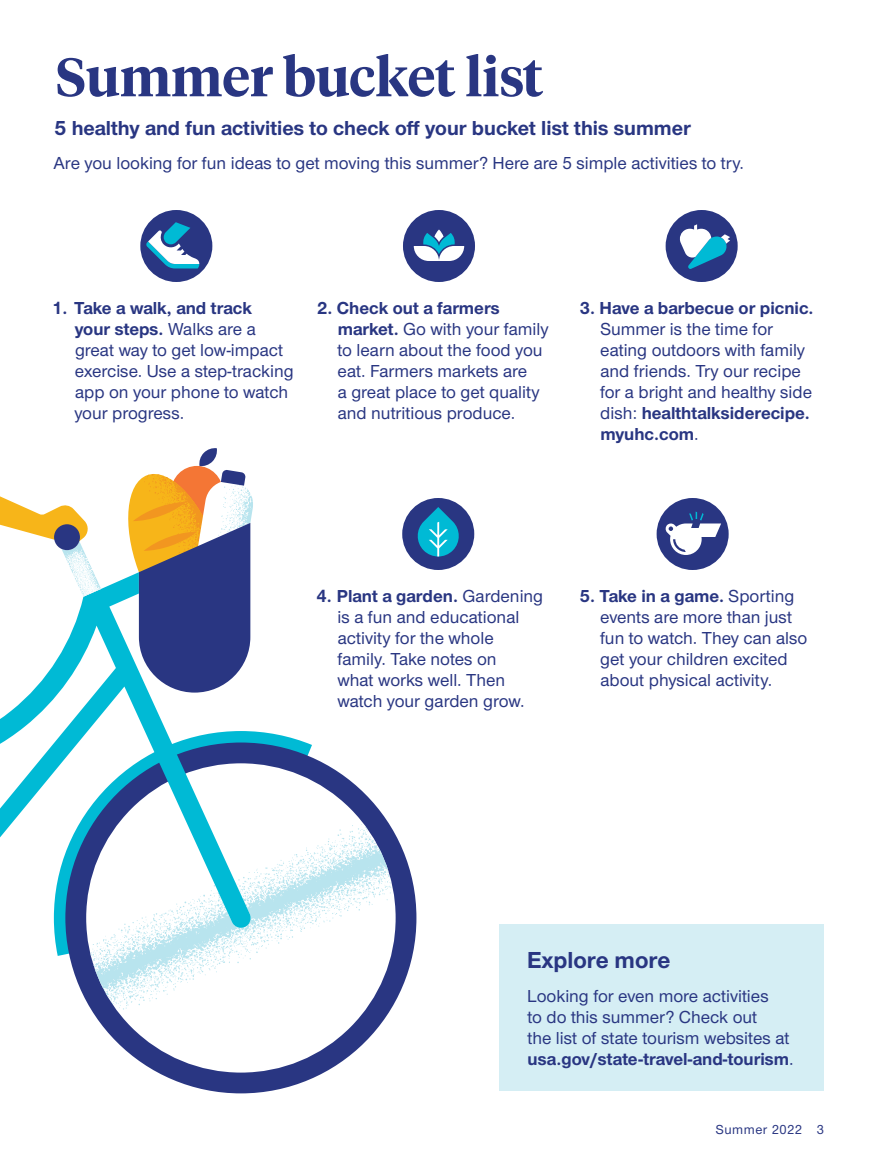
<style>
.page{position:relative;width:878px;height:1161px;background:#fff}
.page>*{position:absolute;margin:0;border:0;box-sizing:border-box;transform-origin:0 0}
.t1{font:600 54px "UHC Serif Headline";color:#293682}
.t2{font:700 24px "UHC Sans";color:#293682}
.t3{font:700 21px "UHC Sans";color:#293682}
.t4{font:500 18px/21px "UHC Sans";color:#293682}
.t5{font:700 18px "UHC Sans";color:#293682}
.t6{font:500 13.5px "UHC Sans";letter-spacing:.04em;color:#293682}
.s1{font-weight:700}
</style>
<div class="page">
<svg style="left:75px;top:743px;width:341px;height:350px"></svg>
<svg style="left:90px;top:824px;width:303px;height:186px"></svg>
<svg style="left:0;top:579px;width:252px;height:397px"></svg>
<svg style="left:122px;top:448px;width:131px;height:245px"></svg>
<svg style="left:0;top:496px;width:101px;height:101px"></svg>
<div style="left:54px;top:524px;width:26px;height:26px;background:#293682;border-radius:50%"></div>
<div style="left:500px;top:924px;width:324px;height:167px;background:#d5eef4"></div>
<div style="left:403px;top:210px;width:72px;height:72px;background:#293682;border-radius:50%"></div>
<svg style="left:414px;top:230px;width:50px;height:31px"></svg>
<div style="left:140px;top:210px;width:72px;height:72px;background:#293682;border-radius:50%"></div>
<svg style="left:146px;top:222px;width:53px;height:46px"></svg>
<div style="left:665px;top:210px;width:72px;height:72px;background:#293682;border-radius:50%"></div>
<svg style="left:679px;top:224px;width:51px;height:45px"></svg>
<div style="left:402px;top:498px;width:72px;height:72px;background:#293682;border-radius:50%"></div>
<svg style="left:417px;top:507px;width:42px;height:49px"></svg>
<div style="left:656px;top:498px;width:72px;height:72px;background:#293682;border-radius:50%"></div>
<svg style="left:665px;top:512px;width:56px;height:43px"></svg>
<h1 class="t1" style="left:56px;top:40px;width:489px">Summer bucket list</h1>
<p class="t3" style="left:54px;top:114px;width:638px">5 healthy and fun activities to check off your bucket list this summer</p>
<p class="t4" style="left:54px;top:152px;width:692px">Are you looking for fun ideas to get moving this summer? Here are 5 simple activities to try.</p>
<p class="t4" style="left:74px;top:296px;width:221px;text-indent:-22px"><span class="s1">1. Take a walk, and track<br>your steps.</span> Walks are a great way to get low-impact exercise. Use a step-tracking app on your phone to watch your progress.</p>
<p class="t4" style="left:337px;top:296px;width:212px;text-indent:-21px"><span class="s1">2. Check out a farmers market.</span> Go with your family to learn about the food you eat. Farmers markets are<br>a great place to get quality and nutritious produce.</p>
<p class="t5" style="left:579px;top:295px;width:235px">3. Have a barbecue or picnic.</p>
<p class="t4" style="left:600px;top:317px;width:213px">Summer is the time for eating outdoors with family and friends. Try our recipe for a bright and healthy side dish: <span class="s1">healthtalksiderecipe. myuhc.com</span>.</p>
<p class="t4" style="left:337px;top:584px;width:207px;text-indent:-21px"><span class="s1">4. Plant a garden.</span> Gardening is a fun and educational activity for the whole family. Take notes on<br>what works well. Then watch your garden grow.</p>
<p class="t4" style="left:600px;top:584px;width:209px;text-indent:-20px"><span class="s1">5. Take in a game.</span> Sporting events are more than just fun to watch. They can also get your children excited about physical activity.</p>
<h2 class="t2" style="left:527px;top:943px;width:145px">Explore more</h2>
<p class="t4" style="left:527px;top:985px;width:268px">Looking for even more activities<br>to do this summer? Check out<br>the list of state tourism websites at <span class="s1">usa.gov/state-travel-and-tourism</span>.</p>
<p class="t6" style="left:715px;top:1120px;width:110px">Summer 2022 3</p>
</div>
